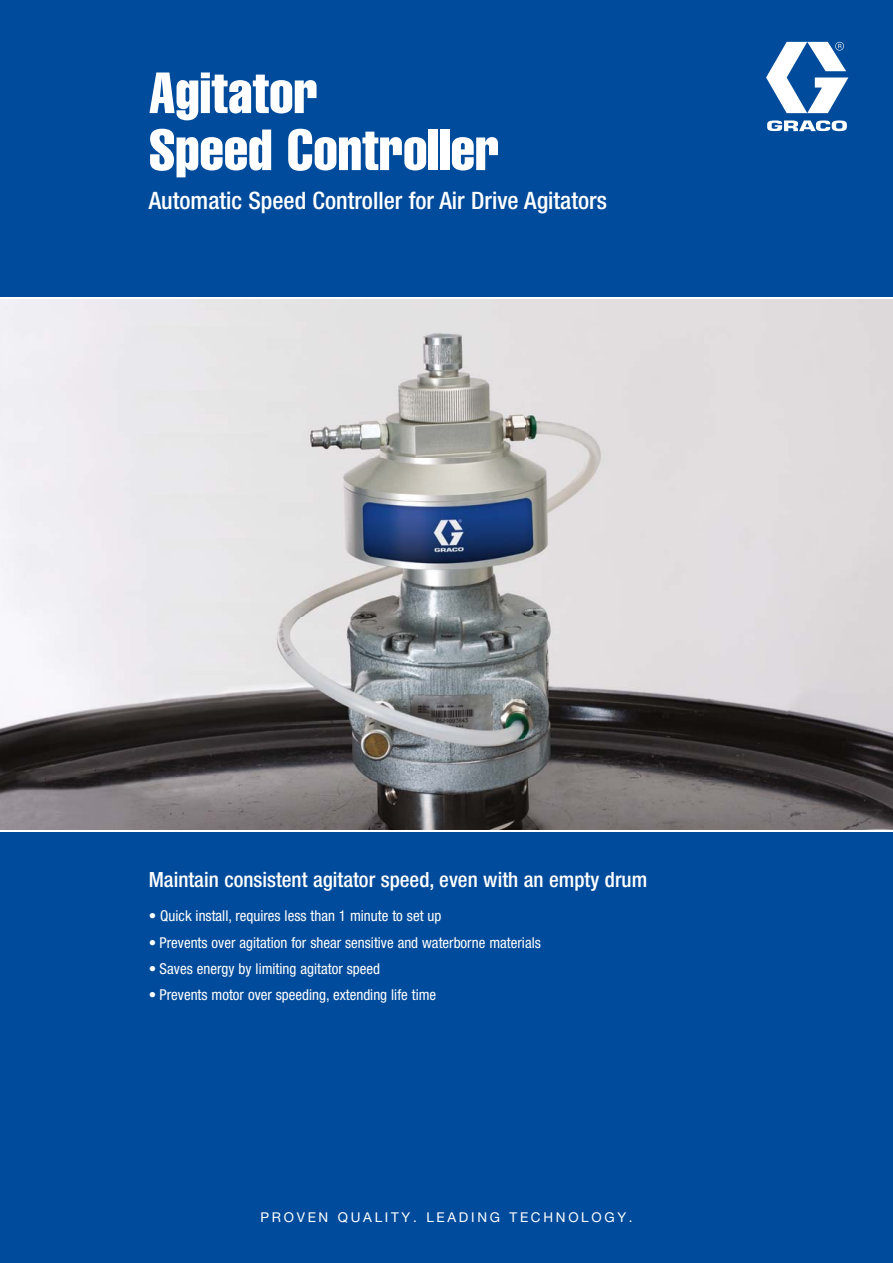
<style>
.page{position:relative;width:893px;height:1263px;background:#004b9b}
.page>*{position:absolute;margin:0;border:0;box-sizing:border-box;transform-origin:0 0}
.t1{font:57px/57px "Helvetica LT Std Comp";color:#fff}
.t2{font:500 condensed 24px "Helvetica Neue LT Std";color:#fff}
.t3{font:500 condensed 21px "Helvetica Neue LT Std";color:#fff}
.t4{font:condensed 15px "Helvetica Neue LT Std";color:#fff}
.t5{font:13.5px "Helvetica Neue LT Std";letter-spacing:.2em;color:#fff}
</style>
<div class="page">
<svg style="left:766px;top:42px;width:82px;height:89px"></svg>
<img style="left:0;top:299px;width:893px;height:531px">
<hr style="left:0;top:298px;width:893px;height:1px;background:#fff">
<hr style="left:0;top:830px;width:893px;height:2px;background:#fff">
<h1 class="t1" style="left:149px;top:68px;width:352px">Agitator<br>Speed Controller</h1>
<h2 class="t2" style="left:149px;top:191px;width:460px">Automatic Speed Controller for Air Drive Agitators</h2>
<h3 class="t3" style="left:149px;top:871px;width:500px">Maintain consistent agitator speed, even with an empty drum</h3>
<p class="t4" style="left:149px;top:910px;width:294px">• Quick install, requires less than 1 minute to set up</p>
<p class="t4" style="left:149px;top:937px;width:393px">• Prevents over agitation for shear sensitive and waterborne materials</p>
<p class="t4" style="left:149px;top:963px;width:233px">• Saves energy by limiting agitator speed</p>
<p class="t4" style="left:149px;top:989px;width:289px">• Prevents motor over speeding, extending life time</p>
<p class="t5" style="left:260px;top:1209px;width:374px">PROVEN QUALITY. LEADING TECHNOLOGY.</p>
</div>
